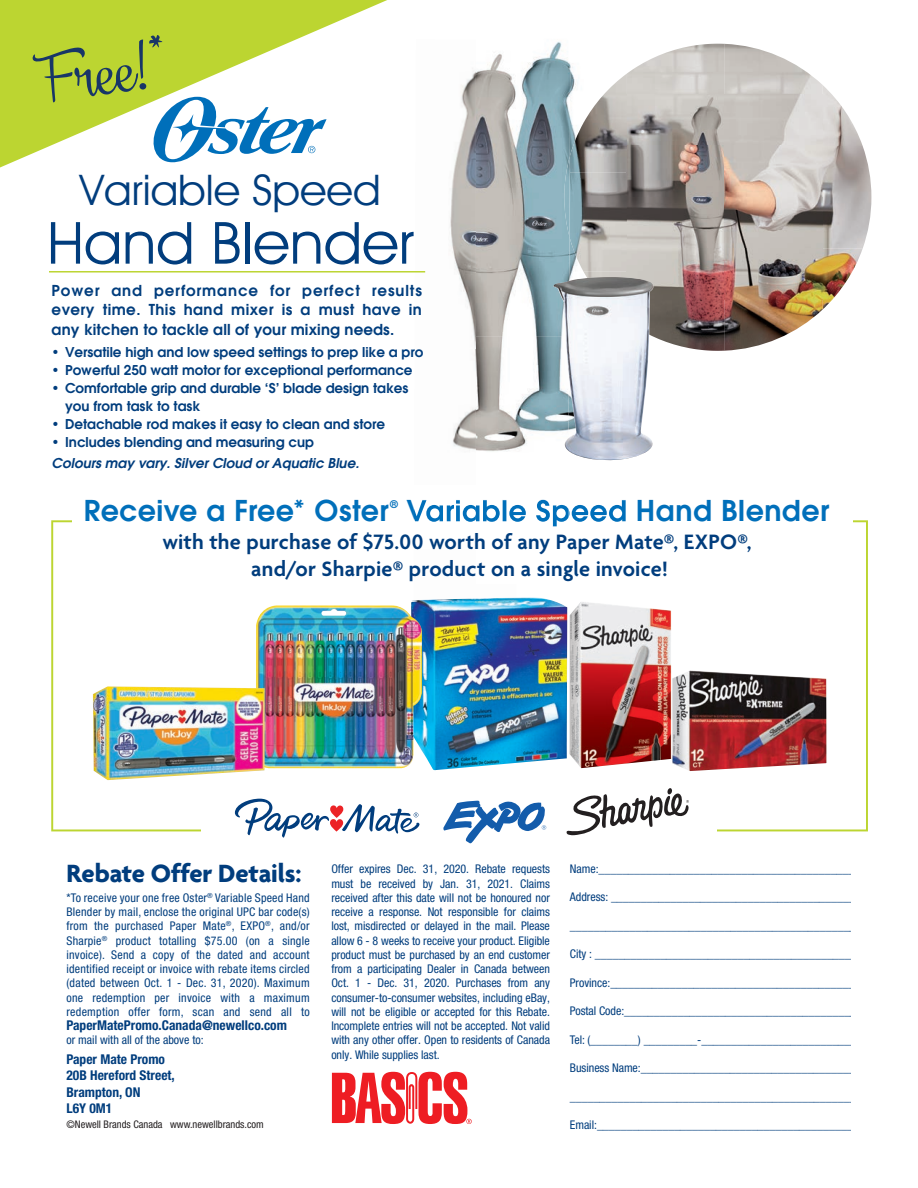
<style>
.page{position:relative;width:918px;height:1188px;background:#fff}
.page>*{position:absolute;margin:0;border:0;box-sizing:border-box;transform-origin:0 0}
.t1{font:78px "Vanilla Shot";color:#183667;scale:1.04 1}
.t2{font:58.35px "Avant Guard SW";color:#013d7d;scale:1.04 1}
.t3{font:42px "Avant Guard SW";color:#013d7d;scale:1.04 1}
.t4{font:600 28.5px "Avant Garde";letter-spacing:.015em;color:#006fba}
.t5{font:700 27px "Agenda";letter-spacing:-.005em;color:#013d7d}
.t6{font:600 22.5px/27px "Agenda";letter-spacing:.01em;color:#013d7d;text-align:center}
.t7{font:600 15px/19.5px "Avant Garde";letter-spacing:.01em;color:#013d7d;text-align:justify}
.t8{font:600 13.5px/18px "Avant Garde";color:#013d7d}
.t9{font:700 condensed 13.5px/16.5px "Helvetica Neue";color:#013d7d}
.t10{font:italic 600 13.5px "Avant Garde";color:#013d7d}
.t11{font:condensed 12px/14.2px "Helvetica Neue";letter-spacing:-.005em;color:#013d7d;text-align:justify}
.t12{font:condensed 10.5px "Helvetica Neue";color:#231f20}
.t13{font:600 10.5px "Avant Garde";color:#006fba}
.s1{font-size:80.25px}
</style>
<div class="page">
<svg style="left:51px;top:520px;width:817px;height:311px"></svg>
<div style="left:72px;top:485px;width:780px;height:64px;background:#fff"></div>
<div style="left:201px;top:786px;width:516px;height:64px;background:#fff"></div>
<svg style="left:0;top:0;width:387px;height:168px;fill:#bcd531"></svg>
<img style="left:632px;top:44px;width:86px;height:26px">
<img style="left:725px;top:44px;width:97px;height:51px">
<img style="left:822px;top:85px;width:41px;height:61px">
<img style="left:627px;top:95px;width:196px;height:205px">
<img style="left:822px;top:146px;width:49px;height:102px">
<img style="left:822px;top:248px;width:41px;height:61px">
<img style="left:657px;top:300px;width:50px;height:50px">
<img style="left:725px;top:300px;width:98px;height:51px">
<svg style="left:149px;top:97px;width:178px;height:66px"></svg>
<img style="left:517px;top:549px;width:110px;height:35px">
<img style="left:570px;top:64px;width:4px;height:15px">
<img style="left:570px;top:79px;width:6px;height:44px">
<img style="left:568px;top:272px;width:58px;height:250px">
<img style="left:583px;top:74px;width:44px;height:49px">
<img style="left:570px;top:123px;width:57px;height:149px">
<img style="left:583px;top:272px;width:44px;height:5px">
<img style="left:425px;top:71px;width:51px;height:278px">
<img style="left:414px;top:349px;width:103px;height:248px">
<img style="left:516px;top:584px;width:52px;height:24px">
<img style="left:414px;top:485px;width:62px;height:64px">
<img style="left:414px;top:500px;width:62px;height:27px">
<img style="left:476px;top:41px;width:94px;height:444px">
<img style="left:476px;top:485px;width:92px;height:42px">
<img style="left:564px;top:156px;width:6px;height:81px">
<img style="left:553px;top:277px;width:104px;height:184px">
<hr style="left:49px;top:271px;width:376px;height:2px;background:#bcd531">
<svg style="left:235px;top:799px;width:184px;height:39px"></svg>
<svg style="left:443px;top:800px;width:103px;height:44px"></svg>
<svg style="left:566px;top:788px;width:123px;height:47px"></svg>
<img style="left:570px;top:601px;width:101px;height:167px">
<img style="left:410px;top:597px;width:157px;height:174px">
<img style="left:256px;top:605px;width:166px;height:163px">
<img style="left:93px;top:686px;width:172px;height:94px">
<img style="left:672px;top:670px;width:154px;height:101px">
<svg style="left:332px;top:1071px;width:140px;height:53px"></svg>
<h1 class="t1" style="left:29px;top:32px;width:130px;rotate:-8deg"><span class="s1">F</span>ree!<sup>*</sup></h1>
<h3 class="t3" style="left:80px;top:165px;width:291px">Variable Speed</h3>
<h2 class="t2" style="left:47px;top:208px;width:354px">Hand Blender</h2>
<p class="t7" style="left:52px;top:280px;width:372px">Power and performance for perfect results every time. This hand mixer is a must have in any kitchen to tackle all of your mixing needs.</p>
<p class="t8" style="left:52px;top:343px;width:373px">• Versatile high and low speed settings to prep like a pro</p>
<p class="t8" style="left:52px;top:361px;width:362px">• Powerful 250 watt motor for exceptional performance</p>
<p class="t8" style="left:65px;top:379px;width:345px;text-indent:-14px">• Comfortable grip and durable ‘S’ blade design takes you from task to task</p>
<p class="t8" style="left:52px;top:415px;width:335px">• Detachable rod makes it easy to clean and store</p>
<p class="t8" style="left:52px;top:433px;width:264px">• Includes blending and measuring cup</p>
<p class="t10" style="left:52px;top:454px;width:309px">Colours may vary. Silver Cloud or Aquatic Blue.</p>
<h3 class="t4" style="left:84px;top:492px;width:306px">Receive a Free* Oster</h3>
<p class="t13" style="left:390px;top:497px;width:9px">®</p>
<h3 class="t4" style="left:407px;top:492px;width:424px">Variable Speed Hand Blender</h3>
<h3 class="t6" style="left:162px;top:528px;width:591px">with the purchase of $75.00 worth of any Paper Mate®, EXPO®, and/or Sharpie® product on a single invoice!</h3>
<h3 class="t5" style="left:66px;top:857px;width:237px">Rebate Offer Details:</h3>
<p class="t11" style="left:66px;top:890px;width:245px">*To receive your one free Oster<sup>®</sup> Variable Speed Hand Blender by mail, enclose the original UPC bar code(s) from the purchased Paper Mate<sup>®</sup>, EXPO<sup>®</sup>, and/or Sharpie<sup>®</sup> product totalling $75.00 (on a single invoice). Send a copy of the dated and account identified receipt or invoice with rebate items circled (dated between Oct. 1 - Dec. 31, 2020). Maximum one redemption per invoice with a maximum redemption offer form, scan and send all to</p>
<p class="t9" style="left:66px;top:1017px;width:222px">PaperMatePromo.Canada@newellco.com</p>
<p class="t11" style="left:66px;top:1033px;width:139px">or mail with all of the above to:</p>
<p class="t9" style="left:66px;top:1051px;width:110px">Paper Mate Promo<br>20B Hereford Street,<br>Brampton, ON<br>L6Y 0M1</p>
<p class="t12" style="left:66px;top:1119px;width:199px">©Newell Brands Canada www.newellbrands.com</p>
<p class="t11" style="left:331px;top:862px;width:220px">Offer expires Dec. 31, 2020. Rebate requests must be received by Jan. 31, 2021. Claims received after this date will not be honoured nor receive a response. Not responsible for claims lost, misdirected or delayed in the mail. Please allow 6 - 8 weeks to receive your product. Eligible product must be purchased by an end customer from a participating Dealer in Canada between Oct. 1 - Dec. 31, 2020. Purchases from any consumer-to-consumer websites, including eBay, will not be eligible or accepted for this Rebate.<br>Incomplete entries will not be accepted. Not valid with any other offer. Open to residents of Canada only. While supplies last.</p>
<p class="t11" style="left:570px;top:861px;width:286px">Name:___________________________________________</p>
<p class="t11" style="left:570px;top:890px;width:287px">Address: _________________________________________</p>
<p class="t11" style="left:570px;top:918px;width:287px">________________________________________________</p>
<p class="t11" style="left:570px;top:947px;width:288px">City : ____________________________________________</p>
<p class="t11" style="left:570px;top:975px;width:286px">Province:_________________________________________</p>
<p class="t11" style="left:570px;top:1004px;width:288px">Postal Code:_______________________________________</p>
<p class="t11" style="left:570px;top:1032px;width:288px">Tel: (________) _________-__________________________</p>
<p class="t11" style="left:570px;top:1061px;width:287px">Business Name:____________________________________</p>
<p class="t11" style="left:570px;top:1089px;width:287px">________________________________________________</p>
<p class="t11" style="left:570px;top:1118px;width:285px">Email:___________________________________________</p>
</div>
